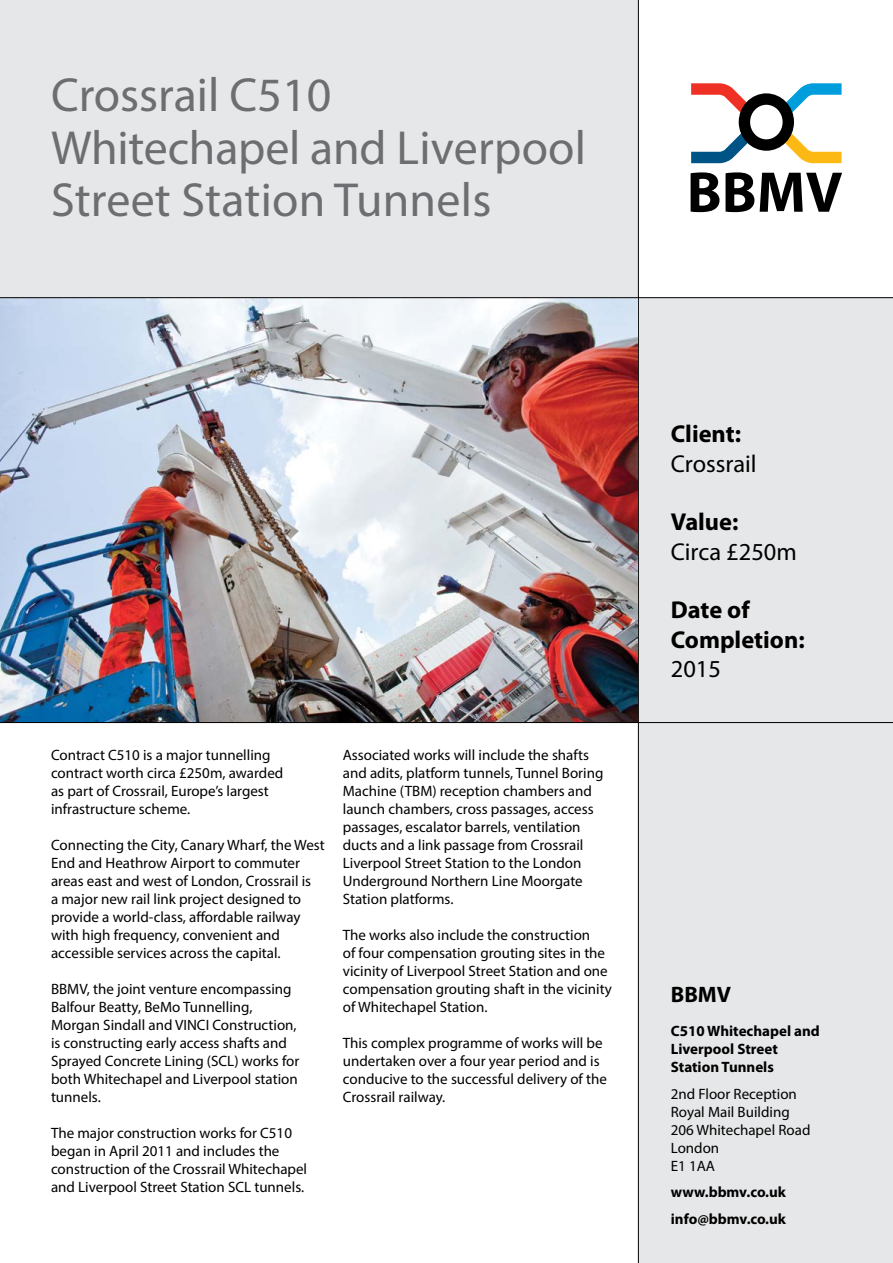
<style>
.page{position:relative;width:893px;height:1263px;background:#fff}
.page>*{position:absolute;margin:0;border:0;box-sizing:border-box;transform-origin:0 0}
.t1{font:48px/52.5px "Myriad Pro";color:#6d6e71}
.t2{font:700 24.45px/29.4px "Myriad Pro";color:#000}
.t3{font:24.45px "Myriad Pro";color:#000}
.t4{font:700 22.35px "Myriad Pro";color:#000}
.t5{font:15px/18px "Myriad Pro";color:#000}
.t6{font:700 15px/18px "Myriad Pro";color:#000}
</style>
<div class="page">
<div style="left:0;top:0;width:638px;height:298px;background:#e6e7e8"></div>
<div style="left:638px;top:298px;width:255px;height:965px;background:#e6e7e8"></div>
<hr style="left:638px;top:0;width:1px;height:1263px;background:#000">
<svg style="left:691px;top:172px;width:151px;height:40px"></svg>
<svg style="left:691px;top:83px;width:151px;height:80px"></svg>
<img style="left:0;top:298px;width:638px;height:424px">
<hr style="left:0;top:297px;width:893px;height:1px;background:#000">
<hr style="left:0;top:722px;width:893px;height:1px;background:#000">
<h1 class="t1" style="left:51px;top:68px;width:537px">Crossrail C510<br>Whitechapel and Liverpool<br>Street Station Tunnels</h1>
<p class="t5" style="left:51px;top:745px;width:234px">Contract C510 is a major tunnelling contract worth circa £250m, awarded as part of Crossrail, Europe’s largest infrastructure scheme.</p>
<p class="t5" style="left:51px;top:835px;width:275px">Connecting the City, Canary Wharf, the West End and Heathrow Airport to commuter areas east and west of London, Crossrail is<br>a major new rail link project designed to provide a world-class, affordable railway with high frequency, convenient and accessible services across the capital.</p>
<p class="t5" style="left:51px;top:979px;width:250px">BBMV, the joint venture encompassing Balfour Beatty, BeMo Tunnelling, Morgan Sindall and VINCI Construction, is constructing early access shafts and Sprayed Concrete Lining (SCL) works for both Whitechapel and Liverpool station tunnels.</p>
<p class="t5" style="left:51px;top:1123px;width:258px">The major construction works for C510 began in April 2011 and includes the construction of the Crossrail Whitechapel and Liverpool Street Station SCL tunnels.</p>
<p class="t5" style="left:343px;top:745px;width:262px">Associated works will include the shafts and adits, platform tunnels, Tunnel Boring Machine (TBM) reception chambers and launch chambers, cross passages, access passages, escalator barrels, ventilation ducts and a link passage from Crossrail Liverpool Street Station to the London Underground Northern Line Moorgate Station platforms.</p>
<p class="t5" style="left:343px;top:925px;width:271px">The works also include the construction<br>of four compensation grouting sites in the vicinity of Liverpool Street Station and one compensation grouting shaft in the vicinity of Whitechapel Station.</p>
<p class="t5" style="left:343px;top:1033px;width:266px">This complex programme of works will be undertaken over a four year period and is conducive to the successful delivery of the Crossrail railway.</p>
<h2 class="t2" style="left:671px;top:418px;width:72px">Client:</h2>
<h2 class="t3" style="left:671px;top:448px;width:87px">Crossrail</h2>
<h2 class="t2" style="left:671px;top:506px;width:69px">Value:</h2>
<h2 class="t3" style="left:671px;top:536px;width:128px">Circa £250m</h2>
<h2 class="t2" style="left:671px;top:594px;width:135px">Date of<br>Completion:</h2>
<h2 class="t3" style="left:671px;top:654px;width:52px">2015</h2>
<h3 class="t4" style="left:671px;top:980px;width:62px">BBMV</h3>
<p class="t6" style="left:671px;top:1022px;width:151px">C510 Whitechapel and<br>Liverpool Street<br>Station Tunnels</p>
<p class="t5" style="left:671px;top:1084px;width:141px">2nd Floor Reception<br>Royal Mail Building<br>206 Whitechapel Road<br>London<br>E1 1AA</p>
<p class="t6" style="left:671px;top:1178px;width:117px;line-height:26.5px">www.bbmv.co.uk info@bbmv.co.uk</p>
</div>
